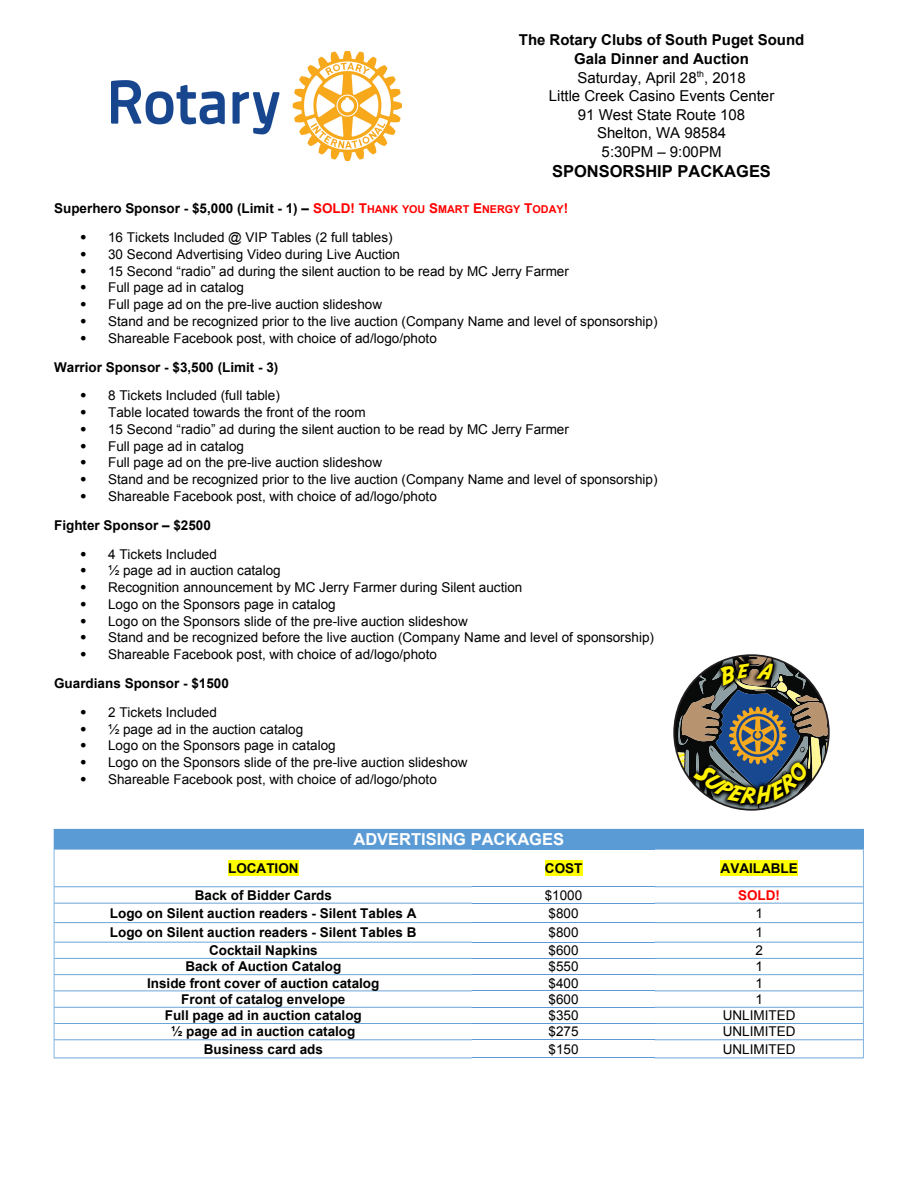
<style>
.page{position:relative;width:918px;height:1188px;background:#fff}
.page>*{position:absolute;margin:0;border:0;box-sizing:border-box;transform-origin:0 0}
.t1{font:700 16.5px "Arial";letter-spacing:-.005em;color:#000}
.t2{font:700 16.5px "Arial";letter-spacing:-.005em;color:#fff}
.t3{font:15px/18.6px "Arial";color:#000;text-align:center}
.t4{font:13.5px/28.8px "Arial";color:#000}
.t5{font:700 13.5px "Arial";color:#000}
.t6{font:700 13.5px "Arial";color:#f00}
.s1{font-weight:700}
.s2{color:#f00}
.s3{font-size:10.8px;color:#f00}
</style>
<div class="page">
<img style="left:111px;top:51px;width:290px;height:109px">
<hr style="left:472px;top:1058px;width:182px;height:1px;background:#5b9bd5">
<svg style="left:54px;top:829px;width:810px;height:229px"></svg>
<div style="left:228px;top:860px;width:70px;height:16px;background:#ff0"></div>
<div style="left:545px;top:860px;width:37px;height:16px;background:#ff0"></div>
<div style="left:720px;top:860px;width:78px;height:16px;background:#ff0"></div>
<svg style="left:674px;top:656px;width:156px;height:154px"></svg>
<p class="t3" style="left:519px;top:32px;width:287px"><span class="s1">The Rotary Clubs of South Puget Sound<br>Gala Dinner and Auction<br></span>Saturday, April 28<sup>th</sup>, 2018<br>Little Creek Casino Events Center<br>91 West State Route 108<br>Shelton, WA 98584<br>5:30PM – 9:00PM</p>
<p class="t1" style="left:552px;top:164px;width:220px">SPONSORSHIP PACKAGES</p>
<p class="t5" style="left:54px;top:203px;width:516px">Superhero Sponsor - $5,000 (Limit - 1) – <span class="s2">SOLD! T</span><span class="s3">HANK YOU</span> <span class="s2">S</span><span class="s3">MART</span> <span class="s2">E</span><span class="s3">NERGY</span> <span class="s2">T</span><span class="s3">ODAY</span><span class="s2">!</span></p>
<p class="t4" style="left:81px;top:224px;width:313px">• 16 Tickets Included @ VIP Tables (2 full tables)</p>
<p class="t4" style="left:81px;top:240px;width:321px">• 30 Second Advertising Video during Live Auction</p>
<p class="t4" style="left:81px;top:257px;width:489px">• 15 Second “radio” ad during the silent auction to be read by MC Jerry Farmer</p>
<p class="t4" style="left:81px;top:274px;width:164px">• Full page ad in catalog</p>
<p class="t4" style="left:81px;top:291px;width:303px">• Full page ad on the pre-live auction slideshow</p>
<p class="t4" style="left:81px;top:308px;width:578px">• Stand and be recognized prior to the live auction (Company Name and level of sponsorship)</p>
<p class="t4" style="left:54px;top:324px;width:384px;text-indent:27px">• Shareable Facebook post, with choice of ad/logo/photo<br><span class="s1">Warrior Sponsor - $3,500 (Limit - 3)</span></p>
<p class="t4" style="left:81px;top:382px;width:200px">• 8 Tickets Included (full table)</p>
<p class="t4" style="left:81px;top:399px;width:286px">• Table located towards the front of the room</p>
<p class="t4" style="left:81px;top:415px;width:489px">• 15 Second “radio” ad during the silent auction to be read by MC Jerry Farmer</p>
<p class="t4" style="left:81px;top:432px;width:164px">• Full page ad in catalog</p>
<p class="t4" style="left:81px;top:449px;width:303px">• Full page ad on the pre-live auction slideshow</p>
<p class="t4" style="left:81px;top:466px;width:578px">• Stand and be recognized prior to the live auction (Company Name and level of sponsorship)</p>
<p class="t4" style="left:54px;top:483px;width:384px;text-indent:27px">• Shareable Facebook post, with choice of ad/logo/photo<br><span class="s1">Fighter Sponsor – $2500</span></p>
<p class="t4" style="left:81px;top:540px;width:137px">• 4 Tickets Included</p>
<p class="t4" style="left:81px;top:557px;width:201px">• ½ page ad in auction catalog</p>
<p class="t4" style="left:81px;top:573px;width:443px">• Recognition announcement by MC Jerry Farmer during Silent auction</p>
<p class="t4" style="left:81px;top:591px;width:256px">• Logo on the Sponsors page in catalog</p>
<p class="t4" style="left:81px;top:607px;width:388px">• Logo on the Sponsors slide of the pre-live auction slideshow</p>
<p class="t4" style="left:81px;top:624px;width:574px">• Stand and be recognized before the live auction (Company Name and level of sponsorship)</p>
<p class="t4" style="left:54px;top:641px;width:384px;text-indent:27px">• Shareable Facebook post, with choice of ad/logo/photo<br><span class="s1">Guardians Sponsor - $1500</span></p>
<p class="t4" style="left:81px;top:698px;width:137px">• 2 Tickets Included</p>
<p class="t4" style="left:81px;top:715px;width:224px">• ½ page ad in the auction catalog</p>
<p class="t4" style="left:81px;top:732px;width:256px">• Logo on the Sponsors page in catalog</p>
<p class="t4" style="left:81px;top:749px;width:388px">• Logo on the Sponsors slide of the pre-live auction slideshow</p>
<p class="t4" style="left:81px;top:766px;width:357px">• Shareable Facebook post, with choice of ad/logo/photo</p>
<p class="t2" style="left:354px;top:832px;width:212px">ADVERTISING PACKAGES</p>
<p class="t5" style="left:228px;top:862px;width:72px">LOCATION</p>
<p class="t5" style="left:545px;top:862px;width:39px">COST</p>
<p class="t5" style="left:721px;top:862px;width:79px">AVAILABLE</p>
<p class="t5" style="left:195px;top:889px;width:139px">Back of Bidder Cards</p>
<p class="t4" style="left:545px;top:882px;width:39px">$1000</p>
<p class="t6" style="left:738px;top:889px;width:43px">SOLD!</p>
<p class="t5" style="left:110px;top:907px;width:308px">Logo on Silent auction readers - Silent Tables A</p>
<p class="t4" style="left:549px;top:899px;width:32px">$800</p>
<p class="t4" style="left:755px;top:899px;width:9px">1</p>
<p class="t5" style="left:110px;top:927px;width:308px">Logo on Silent auction readers - Silent Tables B</p>
<p class="t4" style="left:549px;top:919px;width:32px">$800</p>
<p class="t4" style="left:755px;top:919px;width:9px">1</p>
<p class="t5" style="left:209px;top:945px;width:110px">Cocktail Napkins</p>
<p class="t4" style="left:549px;top:937px;width:32px">$600</p>
<p class="t4" style="left:755px;top:937px;width:9px">2</p>
<p class="t5" style="left:185px;top:961px;width:158px">Back of Auction Catalog</p>
<p class="t4" style="left:549px;top:953px;width:32px">$550</p>
<p class="t4" style="left:755px;top:953px;width:9px">1</p>
<p class="t5" style="left:147px;top:977px;width:234px">Inside front cover of auction catalog</p>
<p class="t4" style="left:549px;top:969px;width:32px">$400</p>
<p class="t4" style="left:755px;top:969px;width:9px">1</p>
<p class="t5" style="left:181px;top:993px;width:166px">Front of catalog envelope</p>
<p class="t4" style="left:549px;top:986px;width:32px">$600</p>
<p class="t4" style="left:755px;top:986px;width:9px">1</p>
<p class="t5" style="left:165px;top:1010px;width:199px">Full page ad in auction catalog</p>
<p class="t4" style="left:549px;top:1002px;width:32px">$350</p>
<p class="t4" style="left:723px;top:1002px;width:74px">UNLIMITED</p>
<p class="t5" style="left:171px;top:1026px;width:186px">½ page ad in auction catalog</p>
<p class="t4" style="left:549px;top:1018px;width:32px">$275</p>
<p class="t4" style="left:723px;top:1018px;width:74px">UNLIMITED</p>
<p class="t5" style="left:204px;top:1043px;width:121px">Business card ads</p>
<p class="t4" style="left:549px;top:1035px;width:32px">$150</p>
<p class="t4" style="left:723px;top:1035px;width:74px">UNLIMITED</p>
</div>
